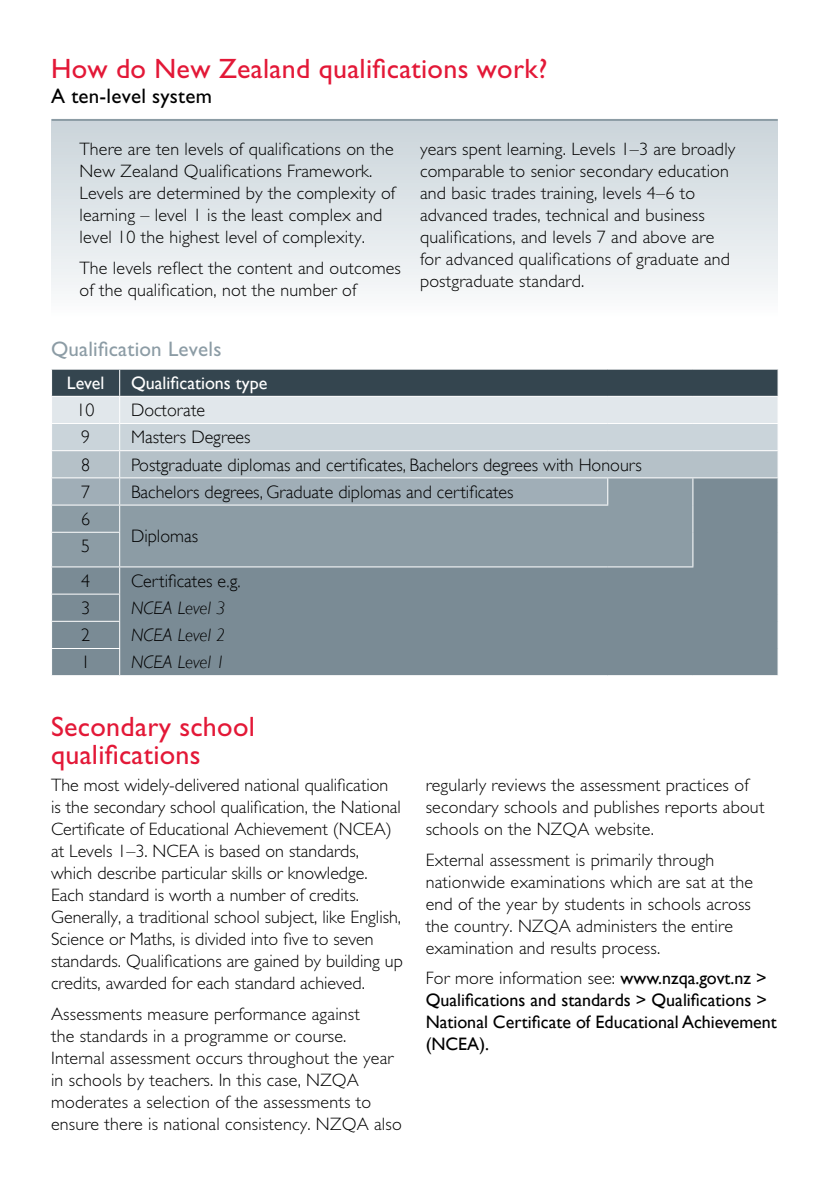
<style>
.page{position:relative;width:840px;height:1191px;background:#fff}
.page>*{position:absolute;margin:0;border:0;box-sizing:border-box;transform-origin:0 0}
.t1{font:28px/28px "Gill Sans Maori";letter-spacing:.01em;color:#e31837}
.t2{font:21px "Gill Sans Maori";letter-spacing:.01em;color:#8c9ca5}
.t3{font:21px "Gill Sans Maori";letter-spacing:.01em;color:#000}
.t4{font:300 18px/22px "Gill Sans Maori";letter-spacing:.01em;color:#000}
.t5{font:300 18px/34.6px "Gill Sans";color:#000}
.t6{font:18px/22px "Gill Sans";color:#000}
.t7{font:italic 300 18px "Gill Sans";color:#000}
.t8{font:18px "Gill Sans";color:#fff}
.s1{font-family:"Gill Sans";font-weight:400}
</style>
<div class="page">
<div style="left:51px;top:119px;width:726px;height:198px;background:linear-gradient(to bottom,#c9d3d9,#fafbfc)"></div>
<svg style="left:52px;top:532px;width:725px;height:143px;background:#7e8f98"></svg>
<hr style="left:51px;top:532px;width:69px;height:1px;background:#fff">
<hr style="left:51px;top:566px;width:69px;height:1px;background:#fff">
<hr style="left:51px;top:593px;width:69px;height:1px;background:#fff">
<hr style="left:51px;top:621px;width:69px;height:1px;background:#fff">
<hr style="left:51px;top:648px;width:69px;height:1px;background:#fff">
<hr style="left:119px;top:533px;width:1px;height:33px;background:#fff">
<hr style="left:120px;top:566px;width:487px;height:1px;background:#fff">
<hr style="left:607px;top:566px;width:86px;height:1px;background:#fff">
<svg style="left:119px;top:567px;width:1px;height:108px"></svg>
<hr style="left:692px;top:532px;width:1px;height:34px;background:#fff">
<svg style="left:777px;top:567px;width:1px;height:108px"></svg>
<svg style="left:51px;top:369px;width:727px;height:163px;background:#a2aeb5"></svg>
<hr style="left:52px;top:119px;width:725px;height:2px;background:#8c9ca5">
<h1 class="t1" style="left:51px;top:54px;width:497px">How do New Zealand qualifications work?</h1>
<p class="t3" style="left:51px;top:83px;width:162px">A ten-level system</p>
<p class="t4" style="left:79px;top:138px;width:317px">There are ten levels of qualifications on the New Zealand Qualifications Framework.<br>Levels are determined by the complexity of learning – level 1 is the least complex and level 10 the highest level of complexity.</p>
<p class="t4" style="left:79px;top:257px;width:323px">The levels reflect the content and outcomes of the qualification, not the number of</p>
<p class="t2" style="left:51px;top:337px;width:172px">Qualification Levels</p>
<p class="t4" style="left:420px;top:138px;width:317px">years spent learning. Levels 1–3 are broadly comparable to senior secondary education and basic trades training, levels 4–6 to advanced trades, technical and business qualifications, and levels 7 and above are for advanced qualifications of graduate and postgraduate standard.</p>
<p class="t8" style="left:67px;top:372px;width:39px">Level</p>
<p class="t8" style="left:131px;top:372px;width:138px">Qualifications type</p>
<p class="t5" style="left:77px;top:393px;width:19px">10</p>
<p class="t5" style="left:131px;top:393px;width:75px">Doctorate</p>
<p class="t5" style="left:81px;top:420px;width:10px">9</p>
<p class="t5" style="left:131px;top:420px;width:121px">Masters Degrees</p>
<p class="t5" style="left:81px;top:447px;width:10px">8</p>
<p class="t5" style="left:131px;top:447px;width:512px">Postgraduate diplomas and certificates, Bachelors degrees with Honours</p>
<p class="t5" style="left:81px;top:474px;width:10px">7</p>
<p class="t5" style="left:131px;top:474px;width:384px">Bachelors degrees, Graduate diplomas and certificates</p>
<p class="t5" style="left:81px;top:501px;width:10px">6</p>
<p class="t5" style="left:131px;top:519px;width:68px">Diplomas</p>
<p class="t5" style="left:81px;top:529px;width:10px">5<br>4</p>
<p class="t5" style="left:131px;top:563px;width:111px">Certificates e.g.</p>
<p class="t5" style="left:81px;top:590px;width:10px">3</p>
<p class="t7" style="left:131px;top:598px;width:96px">NCEA Level 3</p>
<p class="t5" style="left:81px;top:618px;width:10px">2</p>
<p class="t7" style="left:131px;top:625px;width:96px">NCEA Level 2</p>
<p class="t5" style="left:81px;top:645px;width:10px">1</p>
<p class="t7" style="left:131px;top:652px;width:96px">NCEA Level 1</p>
<h1 class="t1" style="left:51px;top:712px;width:205px">Secondary school qualifications</h1>
<p class="t4" style="left:51px;top:774px;width:353px">The most widely-delivered national qualification<br>is the secondary school qualification, the National Certificate of Educational Achievement (NCEA) at Levels 1–3. NCEA is based on standards, which describe particular skills or knowledge.<br>Each standard is worth a number of credits.<br>Generally, a traditional school subject, like English, Science or Maths, is divided into five to seven standards. Qualifications are gained by building up credits, awarded for each standard achieved.</p>
<p class="t4" style="left:51px;top:1003px;width:352px">Assessments measure performance against<br>the standards in a programme or course.<br>Internal assessment occurs throughout the year in schools by teachers. In this case, NZQA moderates a selection of the assessments to ensure there is national consistency. NZQA also</p>
<p class="t4" style="left:425px;top:774px;width:340px">regularly reviews the assessment practices of secondary schools and publishes reports about schools on the NZQA website.</p>
<p class="t4" style="left:425px;top:849px;width:329px">External assessment is primarily through nationwide examinations which are sat at the end of the year by students in schools across the country. NZQA administers the entire examination and results process.</p>
<p class="t4" style="left:425px;top:967px;width:342px">For more information see: <span class="s1">www.nzqa.govt.nz &gt;</span></p>
<p class="t6" style="left:425px;top:989px;width:352px">Qualifications and standards &gt; Qualifications &gt;<br>National Certificate of Educational Achievement (NCEA).</p>
</div>
